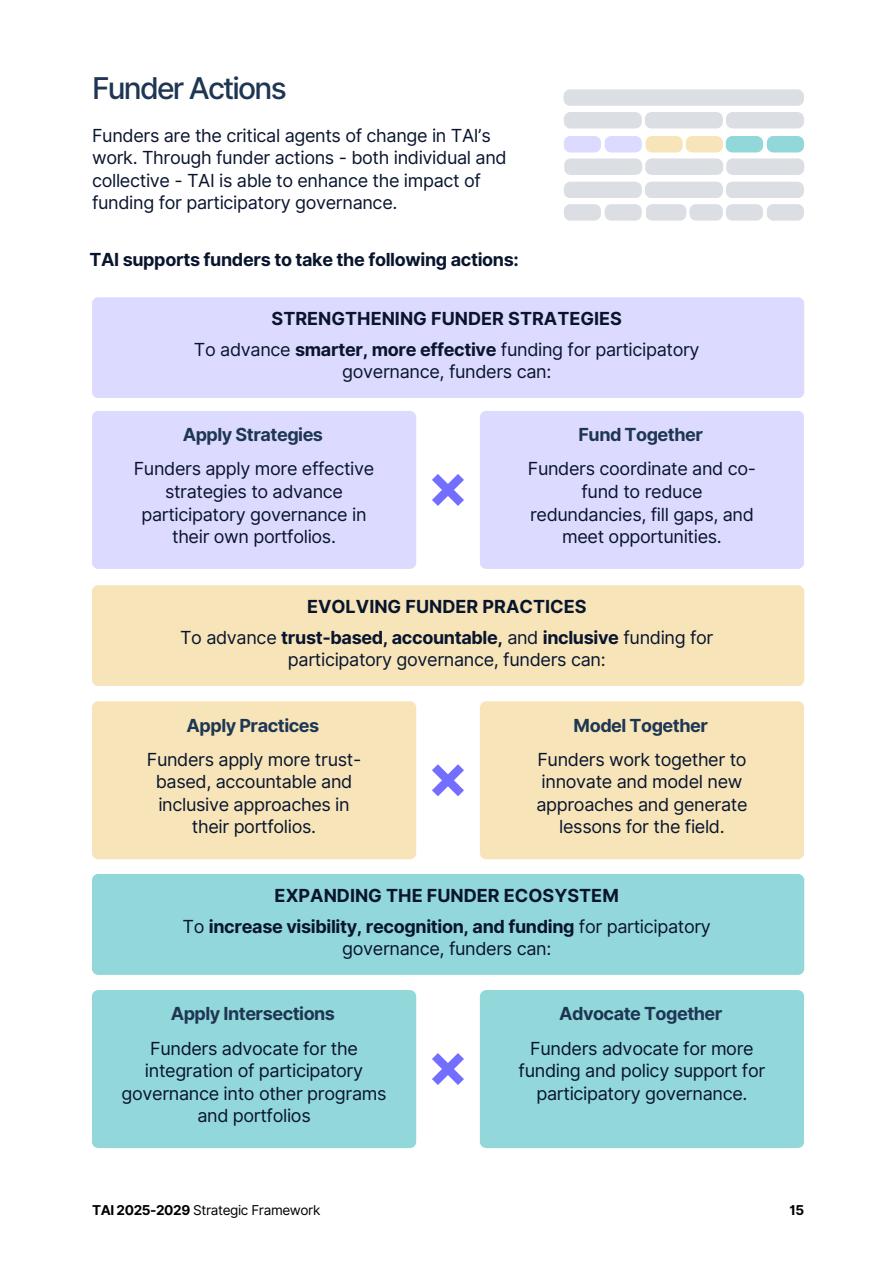
<style>
.page{position:relative;width:894px;height:1264px;background:#fff}
.page>*{position:absolute;margin:0;border:0;box-sizing:border-box;transform-origin:0 0}
.t1{font:500 30px "Inter";letter-spacing:-.06em;color:#1e3653}
.t2{font:18px/22.5px "Inter";letter-spacing:-.02em;color:#09142d;text-align:center}
.t3{font:700 18px/22.5px "Inter";letter-spacing:-.01em;color:#09142d;text-align:center}
.t4{font:700 18px "Inter";letter-spacing:-.03em;color:#1e3653}
.t5{font:13.5px "Inter";letter-spacing:-.03em;color:#000}
.t6{font:700 13.5px "Inter";color:#000}
.s1{font-weight:700}
.s2{font-weight:400}
</style>
<div class="page">
<div style="left:92px;top:585px;width:712px;height:101px;background:#f7e5b9"></div>
<div style="left:92px;top:874px;width:712px;height:100px;background:#92d7d9"></div>
<div style="left:92px;top:297px;width:712px;height:101px;background:#dcdbff"></div>
<div style="left:92px;top:411px;width:324px;height:158px;background:#dcdbff"></div>
<div style="left:92px;top:701px;width:324px;height:158px;background:#f7e5b9"></div>
<div style="left:92px;top:990px;width:324px;height:158px;background:#92d7d9"></div>
<div style="left:480px;top:411px;width:323px;height:158px;background:#dcdbff"></div>
<div style="left:480px;top:701px;width:323px;height:158px;background:#f7e5b9"></div>
<div style="left:479px;top:990px;width:324px;height:158px;background:#92d7d9"></div>
<svg style="left:432px;top:474px;width:31px;height:31px"></svg>
<svg style="left:432px;top:764px;width:31px;height:31px"></svg>
<svg style="left:432px;top:1053px;width:31px;height:31px"></svg>
<svg style="left:564px;top:136px;width:239px;height:16px;background:#d2e1df"></svg>
<div style="left:564px;top:112px;width:239px;height:16px;background:#dbdfe4"></div>
<svg style="left:564px;top:158px;width:240px;height:17px;background:#dde1e6"></svg>
<div style="left:564px;top:182px;width:239px;height:16px;background:#dbdfe4"></div>
<div style="left:563px;top:89px;width:240px;height:17px;background:#dbdfe4;border-radius:7px"></div>
<svg style="left:564px;top:204px;width:239px;height:17px;background:#e0e3e8"></svg>
<h1 class="t1" style="left:92px;top:70px;width:196px">Funder Actions</h1>
<h4 class="t2" style="left:92px;top:124px;width:416px;text-align:left">Funders are the critical agents of change in TAI’s work. Through funder actions - both individual and collective - TAI is able to enhance the impact of funding for participatory governance.</h4>
<h3 class="t3" style="left:89px;top:248px;width:431px">TAI supports funders to take the following actions:</h3>
<p class="t3" style="left:271px;top:307px;width:352px">STRENGTHENING FUNDER STRATEGIES</p>
<h4 class="t2" style="left:194px;top:338px;width:507px">To advance <span class="s1">smarter, more effective</span> funding for participatory governance, funders can:</h4>
<h3 class="t4" style="left:183px;top:424px;width:142px">Apply Strategies</h3>
<p class="t2" style="left:134px;top:457px;width:242px">Funders apply more effective strategies to advance participatory governance in their own portfolios.</p>
<h4 class="t4" style="left:578px;top:424px;width:126px">Fund Together</h4>
<h2 class="t2" style="left:527px;top:457px;width:230px">Funders coordinate and co&shy;fund to reduce redundancies, fill gaps, and meet opportunities.</h2>
<h3 class="t3" style="left:307px;top:595px;width:281px">EVOLVING FUNDER PRACTICES</h3>
<h3 class="t2" style="left:180px;top:626px;width:535px">To advance <span class="s1">trust-based, accountable,</span> and <span class="s1">inclusive</span> funding for participatory governance, funders can:</h3>
<h4 class="t4" style="left:186px;top:714px;width:134px">Apply Practices</h4>
<h3 class="t2" style="left:147px;top:748px;width:216px">Funders apply more trust&shy;based, accountable and inclusive approaches in their portfolios.</h3>
<h3 class="t4" style="left:573px;top:714px;width:136px">Model Together</h3>
<h4 class="t2" style="left:536px;top:748px;width:213px">Funders work together to innovate and model new approaches and generate lessons for the field.</h4>
<h4 class="t3" style="left:274px;top:884px;width:346px">EXPANDING THE FUNDER ECOSYSTEM</h4>
<h2 class="t3" style="left:182px;top:914px;width:529px"><span class="s2">To</span> increase visibility, recognition, and funding <span class="s2">for participatory governance, funders can:</span></h2>
<h2 class="t4" style="left:171px;top:1003px;width:166px">Apply Intersections</h2>
<h4 class="t2" style="left:122px;top:1036px;width:266px">Funders advocate for the integration of participatory governance into other programs and portfolios</h4>
<h4 class="t4" style="left:559px;top:1003px;width:165px">Advocate Together</h4>
<h3 class="t2" style="left:518px;top:1036px;width:248px">Funders advocate for more funding and policy support for participatory governance.</h3>
<h4 class="t5" style="left:92px;top:1202px;width:230px"><span class="s1">TAI 2025-2029</span> Strategic Framework</h4>
<p class="t6" style="left:789px;top:1202px;width:16px">15</p>
</div>
